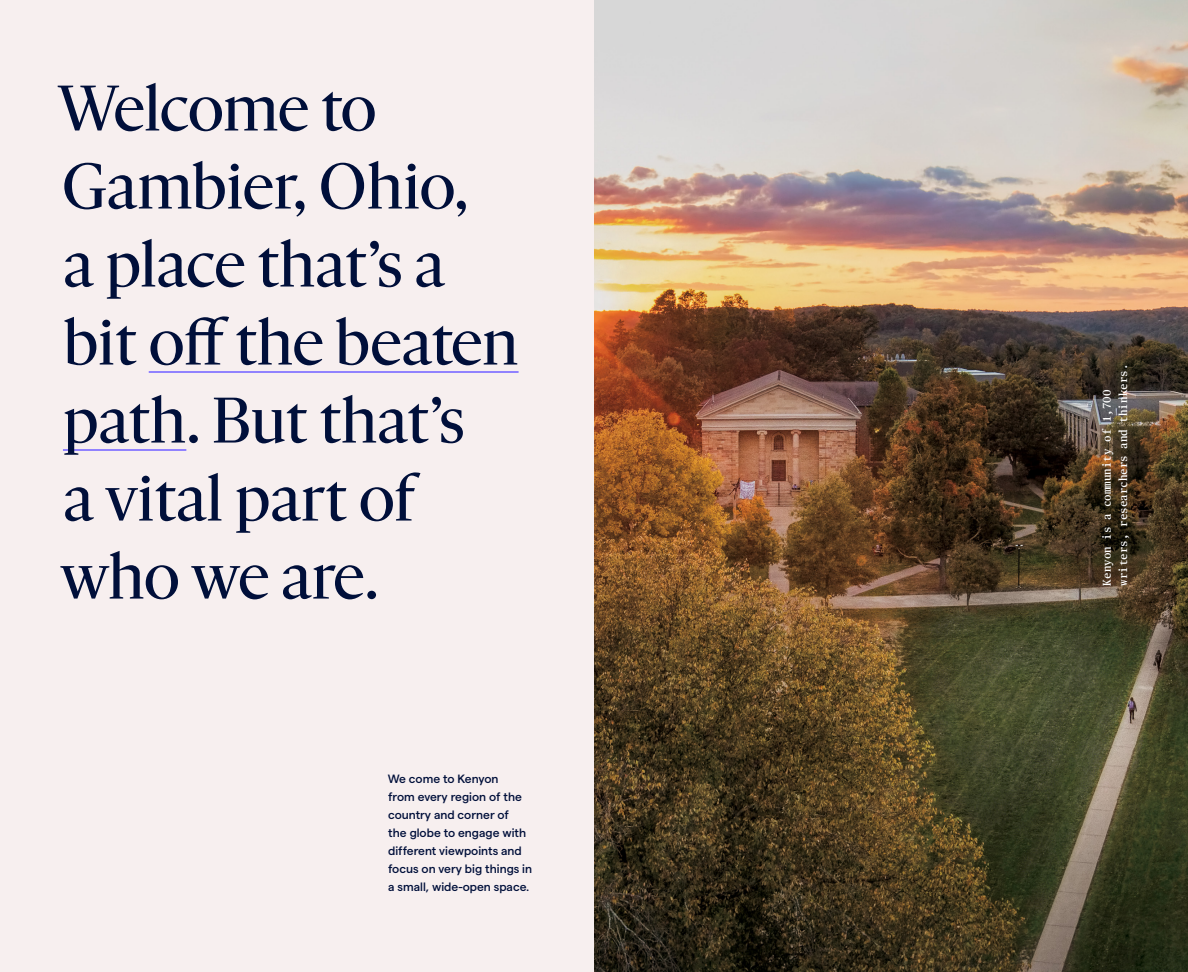
<style>
.page{position:relative;width:1188px;height:972px;background:#fff}
.page>*{position:absolute;margin:0;border:0;box-sizing:border-box;transform-origin:0 0}
.t1{font:66px/78px "Gothia Serif K";letter-spacing:-.01em;color:#000f3a}
.t2{font:500 12px/18px "Matter";color:#000f3a}
.t3{font:11.25px/16.5px "Publico Text Mono Roman No 2";color:#fff}
</style>
<div class="page">
<div style="left:0;top:0;width:594px;height:972px;background:#f7efef"></div>
<hr style="left:149px;top:371px;width:370px;height:2px;background:#8f80ff">
<hr style="left:63px;top:449px;width:123px;height:2px;background:#8f80ff">
<img style="left:594px;top:0;width:594px;height:972px">
<h1 class="t1" style="left:57px;top:70px;width:463px">Welcome to<br>Gambier, Ohio,<br>a place that’s a bit off the beaten path. But that’s<br>a vital part of who we are.</h1>
<p class="t2" style="left:388px;top:769px;width:146px">We come to Kenyon<br>from every region of the country and corner of<br>the globe to engage with different viewpoints and focus on very big things in a small, wide-open space.</p>
<p class="t3" style="left:1098px;top:586px;width:223px;rotate:-90deg">Kenyon is a community of 1,700 writers, researchers and thinkers.</p>
</div>
